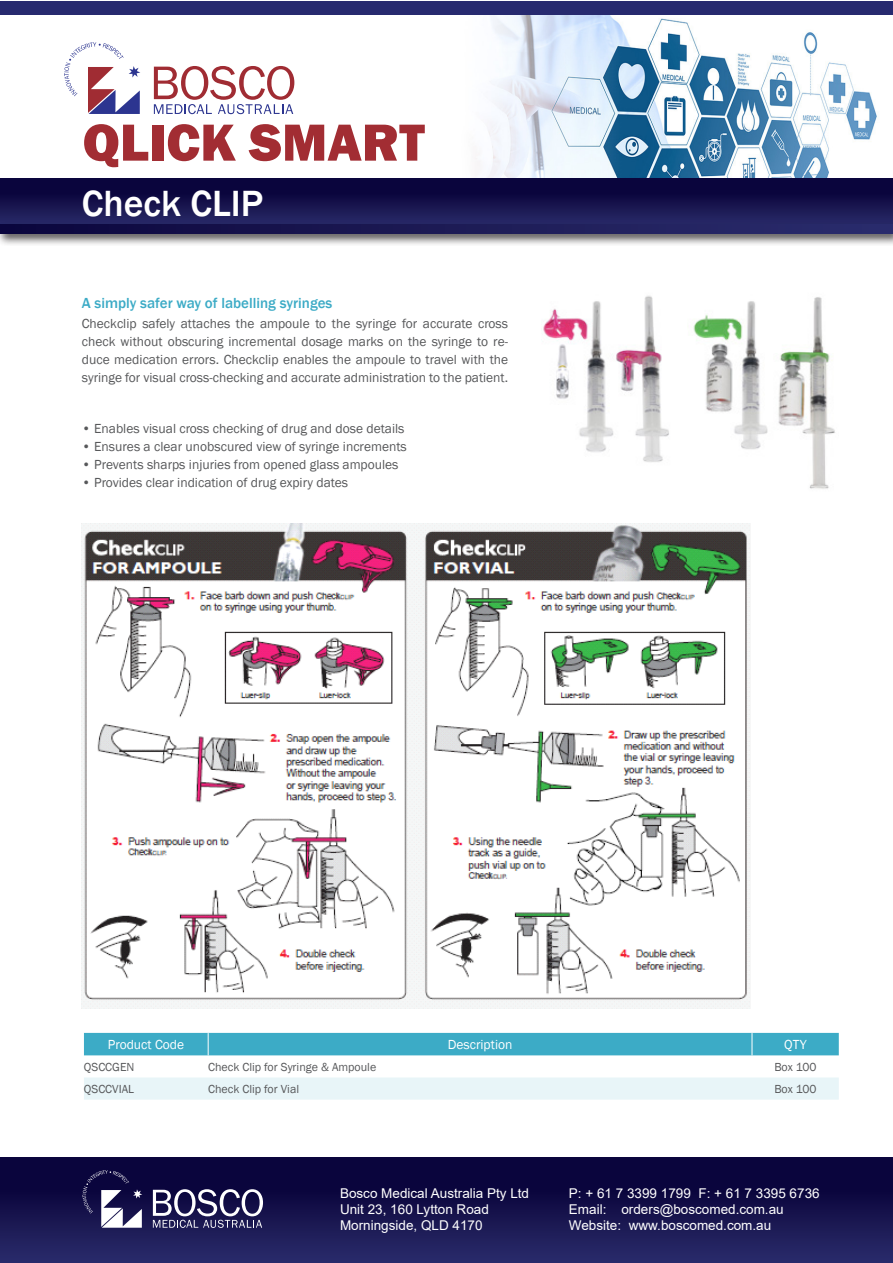
<style>
.page{position:relative;width:893px;height:1263px;background:#fff}
.page>*{position:absolute;margin:0;border:0;box-sizing:border-box;transform-origin:0 0}
.t1{font:800 54px "Franklin Gothic";color:#a22d33}
.t2{font:500 37.5px "Franklin Gothic";color:#fff}
.t3{font:500 15px "Franklin Gothic";color:#3cabc6}
.t4{font:13.5px/18px "Franklin Gothic";color:#57585a;text-align:justify}
.t5{font:13.5px/16.2px "Arial";color:#fff}
.t6{font:13.5px "Franklin Gothic";color:#fff}
.t7{font:12px "Franklin Gothic";color:#57585a}
</style>
<div class="page">
<img style="left:379px;top:14px;width:514px;height:164px">
<div style="left:0;top:1px;width:893px;height:13px;background:#272a6f"></div>
<svg style="left:0;top:178px;width:893px;height:44px;background:#131049"></svg>
<div style="left:0;top:222px;width:893px;height:24px;background:#231f20;opacity:.85"></div>
<svg style="left:0;top:225px;width:893px;height:8px;background:#1b1954"></svg>
<div style="left:0;top:1157px;width:893px;height:106px;background:linear-gradient(to bottom,#030032,#282866)"></div>
<svg style="left:153px;top:1189px;width:110px;height:39px"></svg>
<svg style="left:83px;top:1170px;width:59px;height:58px"></svg>
<svg style="left:154px;top:66px;width:140px;height:48px"></svg>
<svg style="left:64px;top:42px;width:76px;height:72px"></svg>
<img style="left:83px;top:523px;width:667px;height:486px">
<img style="left:543px;top:295px;width:292px;height:194px">
<div style="left:84px;top:1077px;width:755px;height:22px;background:#e8f5f8"></div>
<div style="left:84px;top:1033px;width:755px;height:22px;background:#3cabc6"></div>
<p class="t1" style="left:83px;top:108px;width:344px">QLICK SMART</p>
<p class="t2" style="left:82px;top:181px;width:183px">Check CLIP</p>
<p class="t3" style="left:82px;top:294px;width:252px">A simply safer way of labelling syringes</p>
<p class="t4" style="left:82px;top:315px;width:428px">Checkclip safely attaches the ampoule to the syringe for accurate cross check without obscuring incremental dosage marks on the syringe to re&shy;duce medication errors. Checkclip enables the ampoule to travel with the syringe for visual cross-checking and accurate administration to the patient.</p>
<p class="t4" style="left:82px;top:420px;width:324px">• Enables visual cross checking of drug and dose details</p>
<p class="t4" style="left:82px;top:438px;width:327px">• Ensures a clear unobscured view of syringe increments</p>
<p class="t4" style="left:82px;top:456px;width:318px">• Prevents sharps injuries from opened glass ampoules</p>
<p class="t4" style="left:82px;top:474px;width:268px">• Provides clear indication of drug expiry dates</p>
<p class="t6" style="left:108px;top:1036px;width:78px">Product Code</p>
<p class="t6" style="left:448px;top:1036px;width:66px">Description</p>
<p class="t6" style="left:784px;top:1036px;width:24px">QTY</p>
<p class="t7" style="left:84px;top:1059px;width:52px">QSCCGEN</p>
<p class="t7" style="left:208px;top:1059px;width:170px">Check Clip for Syringe &amp; Ampoule</p>
<p class="t7" style="left:774px;top:1059px;width:44px">Box 100</p>
<p class="t7" style="left:84px;top:1081px;width:52px">QSCCVIAL</p>
<p class="t7" style="left:208px;top:1081px;width:92px">Check Clip for Vial</p>
<p class="t7" style="left:774px;top:1081px;width:44px">Box 100</p>
<p class="t5" style="left:340px;top:1184px;width:191px">Bosco Medical Australia Pty Ltd</p>
<p class="t5" style="left:340px;top:1201px;width:150px">Unit 23, 160 Lytton Road<br>Morningside, QLD 4170</p>
<p class="t5" style="left:569px;top:1184px;width:252px">P: + 61 7 3399 1799 F: + 61 7 3395 6736</p>
<p class="t5" style="left:569px;top:1201px;width:216px">Email: orders@boscomed.com.au</p>
<p class="t5" style="left:569px;top:1217px;width:204px">Website: www.boscomed.com.au</p>
</div>
